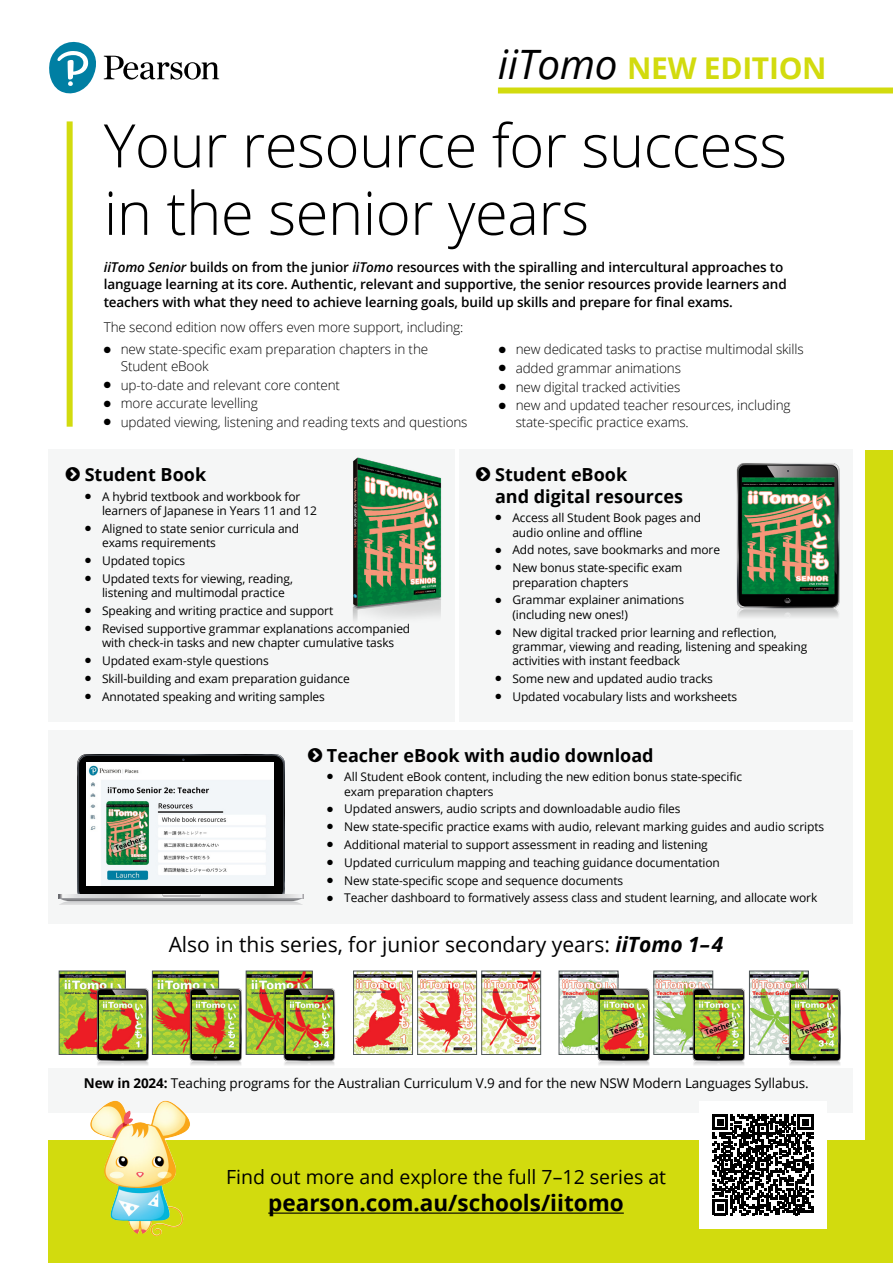
<style>
.page{position:relative;width:893px;height:1263px;background:#fff}
.page>*{position:absolute;margin:0;border:0;box-sizing:border-box;transform-origin:0 0}
.t1{font:300 60px/67.5px "Open Sans";letter-spacing:-.01em;color:#000}
.t2{font:700 30px "Open Sans";letter-spacing:-.01em;color:#d2db0e}
.t3{font:700 22.5px "Open Sans";color:#000}
.t4{font:21px "Open Sans";color:#000}
.t5{font:19.5px "Open Sans";color:#000}
.t6{font:700 18px/21.6px "Open Sans";color:#000}
.t7{font:300 13.5px/16.5px "Open Sans";letter-spacing:-.01em;color:#000}
.t8{font:600 13.5px/16.2px "Open Sans";letter-spacing:-.01em;color:#000}
.t9{font:13.5px "Open Sans";letter-spacing:-.01em;color:#000}
.t10{font:12px/14.4px "Open Sans";letter-spacing:-.01em;color:#000}
.t11{font:700 7.5px "Open Sans";color:#000}
.s1{font-weight:400;font-style:italic;font-size:40.5px;color:#000}
.s2{font-style:italic}
.s3{font-weight:700;font-style:italic}
.s4{font-weight:700}
</style>
<div class="page">
<div style="left:49px;top:1140px;width:844px;height:123px;background:#d2db0e"></div>
<div style="left:48px;top:730px;width:805px;height:193px;background:#f5f6f6"></div>
<div style="left:48px;top:1069px;width:805px;height:44px;background:#f5f6f6"></div>
<div style="left:865px;top:450px;width:28px;height:813px;background:#d2db0e"></div>
<div style="left:67px;top:121px;width:6px;height:306px;background:#d2db0e"></div>
<hr style="left:268px;top:1212px;width:356px;height:2px;background:#000">
<svg style="left:49px;top:41px;width:170px;height:53px"></svg>
<div style="left:459px;top:449px;width:394px;height:273px;background:#f5f6f6"></div>
<div style="left:48px;top:449px;width:407px;height:273px;background:#f5f6f6"></div>
<div style="left:699px;top:1101px;width:128px;height:127px;background:#fff"></div>
<svg style="left:712px;top:1114px;width:101px;height:101px"></svg>
<img style="left:352px;top:457px;width:90px;height:164px">
<img style="left:736px;top:463px;width:104px;height:154px">
<div style="left:498px;top:87px;width:395px;height:6px;background:#d2db0e"></div>
<img style="left:90px;top:1100px;width:92px;height:136px">
<img style="left:61px;top:973px;width:63px;height:80px">
<div style="left:59px;top:971px;width:67px;height:84px;border:1px solid #505759"></div>
<img style="left:561px;top:973px;width:55px;height:80px">
<div style="left:559px;top:971px;width:59px;height:84px;border:1px solid #505759"></div>
<img style="left:656px;top:973px;width:55px;height:80px">
<div style="left:654px;top:971px;width:59px;height:84px;border:1px solid #505759"></div>
<img style="left:751px;top:973px;width:56px;height:80px">
<div style="left:749px;top:971px;width:60px;height:84px;border:1px solid #505759"></div>
<img style="left:154px;top:973px;width:63px;height:80px">
<div style="left:152px;top:971px;width:67px;height:84px;border:1px solid #505759"></div>
<img style="left:248px;top:973px;width:63px;height:80px">
<div style="left:246px;top:971px;width:67px;height:84px;border:1px solid #505759"></div>
<img style="left:355px;top:973px;width:56px;height:80px">
<div style="left:353px;top:971px;width:60px;height:84px;border:1px solid #505759"></div>
<img style="left:419px;top:973px;width:56px;height:80px">
<div style="left:417px;top:971px;width:60px;height:84px;border:1px solid #505759"></div>
<img style="left:483px;top:973px;width:56px;height:80px">
<div style="left:481px;top:971px;width:60px;height:84px;border:1px solid #505759"></div>
<img style="left:91px;top:977px;width:63px;height:88px">
<img style="left:99px;top:995px;width:47px;height:59px">
<img style="left:592px;top:977px;width:64px;height:88px">
<img style="left:601px;top:995px;width:46px;height:59px">
<img style="left:687px;top:977px;width:64px;height:88px">
<img style="left:696px;top:995px;width:46px;height:59px">
<img style="left:783px;top:977px;width:58px;height:88px">
<img style="left:791px;top:995px;width:47px;height:59px">
<img style="left:184px;top:977px;width:64px;height:88px">
<img style="left:192px;top:995px;width:47px;height:59px">
<img style="left:278px;top:977px;width:57px;height:88px">
<img style="left:286px;top:995px;width:47px;height:59px">
<svg style="left:796px;top:1017px;width:38px;height:22px"></svg>
<svg style="left:700px;top:1017px;width:38px;height:22px"></svg>
<svg style="left:606px;top:1017px;width:37px;height:22px"></svg>
<svg style="left:59px;top:754px;width:245px;height:151px"></svg>
<h2 class="t2" style="left:498px;top:47px;width:330px"><span class="s1">iiTomo</span> NEW EDITION</h2>
<h1 class="t1" style="left:104px;top:110px;width:685px">Your resource for success in the senior years</h1>
<p class="t8" style="left:104px;top:259px;width:685px"><span class="s2">iiTomo Senior</span> builds on from the junior <span class="s2">iiTomo</span> resources with the spiralling and intercultural approaches to language learning at its core. Authentic, relevant and supportive, the senior resources provide learners and</p>
<p class="t8" style="left:104px;top:293px;width:631px">teachers with what they need to achieve learning goals, build up skills and prepare for final exams.</p>
<p class="t7" style="left:104px;top:318px;width:361px">The second edition now offers even more support, including:</p>
<p class="t7" style="left:121px;top:341px;width:309px;text-indent:-17px">● new state-specific exam preparation chapters in the<br>Student eBook</p>
<p class="t7" style="left:104px;top:376px;width:238px">● up-to-date and relevant core content</p>
<p class="t7" style="left:104px;top:395px;width:156px">● more accurate levelling</p>
<p class="t7" style="left:104px;top:413px;width:365px">● updated viewing, listening and reading texts and questions</p>
<p class="t7" style="left:499px;top:341px;width:306px">● new dedicated tasks to practise multimodal skills</p>
<p class="t7" style="left:499px;top:359px;width:184px">● added grammar animations</p>
<p class="t7" style="left:499px;top:378px;width:183px">● new digital tracked activities</p>
<p class="t7" style="left:516px;top:397px;width:276px;text-indent:-17px">● new and updated teacher resources, including state-specific practice exams.</p>
<h3 class="t6" style="left:85px;top:463px;width:123px">Student Book</h3>
<p class="t10" style="left:102px;top:489px;width:217px;text-indent:-17px">● A hybrid textbook and workbook for learners of Japanese in Years 11 and 12</p>
<p class="t10" style="left:102px;top:521px;width:199px;text-indent:-17px">● Aligned to state senior curricula and exams requirements</p>
<p class="t10" style="left:85px;top:553px;width:102px">● Updated topics</p>
<p class="t10" style="left:102px;top:571px;width:192px;text-indent:-17px">● Updated texts for viewing, reading, listening and multimodal practice</p>
<p class="t10" style="left:85px;top:603px;width:250px">● Speaking and writing practice and support</p>
<p class="t10" style="left:85px;top:621px;width:327px;text-align:center">● Revised supportive grammar explanations accompanied with check-in tasks and new chapter cumulative tasks</p>
<p class="t10" style="left:85px;top:653px;width:185px">● Updated exam-style questions</p>
<p class="t10" style="left:85px;top:671px;width:266px">● Skill-building and exam preparation guidance</p>
<p class="t10" style="left:85px;top:689px;width:241px">● Annotated speaking and writing samples</p>
<h3 class="t6" style="left:495px;top:463px;width:189px">Student eBook<br>and digital resources</h3>
<p class="t10" style="left:512px;top:510px;width:190px;text-indent:-17px">● Access all Student Book pages and audio online and offline</p>
<p class="t10" style="left:495px;top:543px;width:226px">● Add notes, save bookmarks and more</p>
<p class="t10" style="left:512px;top:560px;width:171px;text-indent:-17px">● New bonus state-specific exam preparation chapters</p>
<p class="t10" style="left:512px;top:593px;width:173px;text-indent:-17px">● Grammar explainer animations (including new ones!)</p>
<p class="t10" style="left:512px;top:625px;width:296px;text-indent:-17px">● New digital tracked prior learning and reflection, grammar, viewing and reading, listening and speaking activities with instant feedback</p>
<p class="t10" style="left:495px;top:671px;width:219px">● Some new and updated audio tracks</p>
<p class="t10" style="left:495px;top:689px;width:243px">● Updated vocabulary lists and worksheets</p>
<h3 class="t6" style="left:327px;top:744px;width:328px">Teacher eBook with audio download</h3>
<p class="t10" style="left:344px;top:769px;width:399px;text-indent:-17px">● All Student eBook content, including the new edition bonus state-specific exam preparation chapters</p>
<p class="t10" style="left:327px;top:801px;width:355px">● Updated answers, audio scripts and downloadable audio files</p>
<p class="t10" style="left:327px;top:819px;width:498px">● New state-specific practice exams with audio, relevant marking guides and audio scripts</p>
<p class="t10" style="left:327px;top:837px;width:382px">● Additional material to support assessment in reading and listening</p>
<p class="t10" style="left:327px;top:855px;width:394px">● Updated curriculum mapping and teaching guidance documentation</p>
<p class="t10" style="left:327px;top:873px;width:297px">● New state-specific scope and sequence documents</p>
<p class="t10" style="left:327px;top:890px;width:491px">● Teacher dashboard to formatively assess class and student learning, and allocate work</p>
<h3 class="t4" style="left:169px;top:930px;width:556px">Also in this series, for junior secondary years: <span class="s3">iiTomo 1–4</span></h3>
<p class="t11" style="left:608px;top:1028px;width:31px;rotate:-20deg">Teacher</p>
<p class="t11" style="left:703px;top:1028px;width:31px;rotate:-20deg">Teacher</p>
<p class="t11" style="left:799px;top:1028px;width:31px;rotate:-20deg">Teacher</p>
<p class="t9" style="left:84px;top:1073px;width:726px"><span class="s4">New in 2024:</span> Teaching programs for the Australian Curriculum V.9 and for the new NSW Modern Languages Syllabus.</p>
<h3 class="t5" style="left:226px;top:1164px;width:442px">Find out more and explore the full 7–12 series at</h3>
<h3 class="t3" style="left:268px;top:1187px;width:357px">pearson.com.au/schools/iitomo</h3>
</div>
